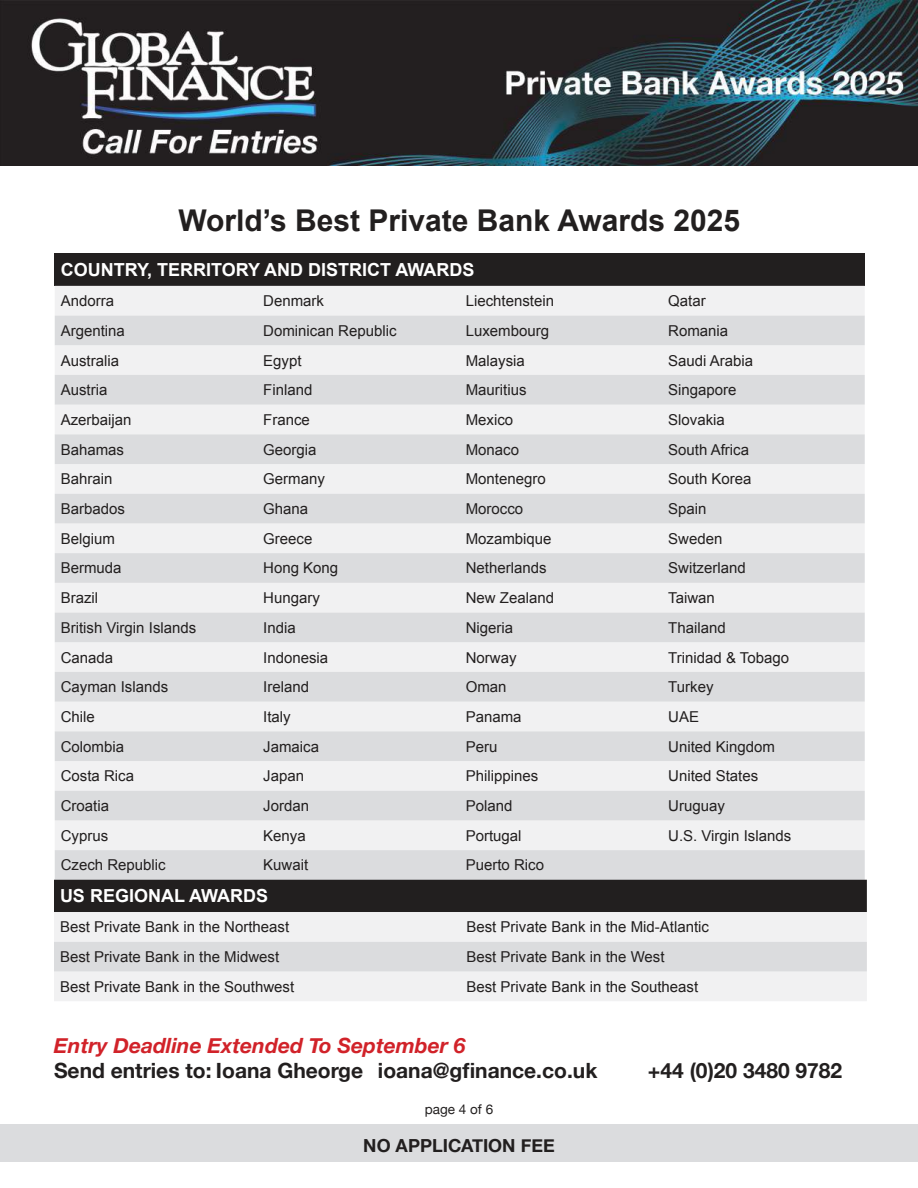
<style>
.page{position:relative;width:918px;height:1188px;background:#fff}
.page>*{position:absolute;margin:0;border:0;box-sizing:border-box;transform-origin:0 0}
.t1{font:700 30px "Arial";color:#221f1f}
.t2{font:700 21px "Helvetica Neue";color:#221f1f}
.t3{font:italic 700 21px "Helvetica Neue";color:#d12229}
.t4{font:700 18px "Arial";color:#fff}
.t5{font:700 18px "Helvetica Neue";color:#221f1f}
.t6{font:15px "Arial";color:#221f1f}
.t7{font:13.5px "Helvetica Neue";color:#221f1f}
</style>
<div class="page">
<div style="left:55px;top:253px;width:810px;height:33px;background:#221f1f"></div>
<div style="left:55px;top:286px;width:810px;height:30px;background:#f1f1f2"></div>
<svg style="left:55px;top:316px;width:810px;height:564px;fill:#dbdcde"></svg>
<div style="left:54px;top:880px;width:813px;height:32px;background:#221f1f"></div>
<div style="left:54px;top:912px;width:813px;height:89px;background:#f1f1f2"></div>
<div style="left:54px;top:942px;width:813px;height:30px;background:#dbdcde"></div>
<div style="left:0;top:1124px;width:918px;height:38px;background:#dbdcde"></div>
<img style="left:0;top:0;width:918px;height:165px">
<h1 class="t1" style="left:178px;top:201px;width:563px">World’s Best Private Bank Awards 2025</h1>
<p class="t4" style="left:61px;top:258px;width:415px">COUNTRY, TERRITORY AND DISTRICT AWARDS</p>
<p class="t6" style="left:61px;top:294px;width:55px">Andorra</p>
<p class="t6" style="left:263px;top:294px;width:62px">Denmark</p>
<p class="t6" style="left:466px;top:294px;width:90px">Liechtenstein</p>
<p class="t6" style="left:668px;top:294px;width:39px">Qatar</p>
<p class="t6" style="left:61px;top:324px;width:66px">Argentina</p>
<p class="t6" style="left:263px;top:324px;width:135px">Dominican Republic</p>
<p class="t6" style="left:466px;top:324px;width:85px">Luxembourg</p>
<p class="t6" style="left:668px;top:324px;width:62px">Romania</p>
<p class="t6" style="left:61px;top:354px;width:60px">Australia</p>
<p class="t6" style="left:263px;top:354px;width:40px">Egypt</p>
<p class="t6" style="left:466px;top:354px;width:61px">Malaysia</p>
<p class="t6" style="left:668px;top:354px;width:87px">Saudi Arabia</p>
<p class="t6" style="left:61px;top:384px;width:48px">Austria</p>
<p class="t6" style="left:263px;top:384px;width:51px">Finland</p>
<p class="t6" style="left:466px;top:384px;width:62px">Mauritius</p>
<p class="t6" style="left:668px;top:384px;width:70px">Singapore</p>
<p class="t6" style="left:61px;top:413px;width:72px">Azerbaijan</p>
<p class="t6" style="left:263px;top:413px;width:48px">France</p>
<p class="t6" style="left:466px;top:413px;width:49px">Mexico</p>
<p class="t6" style="left:668px;top:413px;width:58px">Slovakia</p>
<p class="t6" style="left:61px;top:443px;width:65px">Bahamas</p>
<p class="t6" style="left:263px;top:443px;width:55px">Georgia</p>
<p class="t6" style="left:466px;top:443px;width:55px">Monaco</p>
<p class="t6" style="left:668px;top:443px;width:82px">South Africa</p>
<p class="t6" style="left:61px;top:473px;width:53px">Bahrain</p>
<p class="t6" style="left:263px;top:473px;width:63px">Germany</p>
<p class="t6" style="left:466px;top:473px;width:82px">Montenegro</p>
<p class="t6" style="left:668px;top:473px;width:85px">South Korea</p>
<p class="t6" style="left:61px;top:502px;width:66px">Barbados</p>
<p class="t6" style="left:263px;top:502px;width:47px">Ghana</p>
<p class="t6" style="left:466px;top:502px;width:59px">Morocco</p>
<p class="t6" style="left:668px;top:502px;width:40px">Spain</p>
<p class="t6" style="left:61px;top:532px;width:56px">Belgium</p>
<p class="t6" style="left:263px;top:532px;width:51px">Greece</p>
<p class="t6" style="left:466px;top:532px;width:87px">Mozambique</p>
<p class="t6" style="left:668px;top:532px;width:56px">Sweden</p>
<p class="t6" style="left:61px;top:562px;width:62px">Bermuda</p>
<p class="t6" style="left:263px;top:562px;width:77px">Hong Kong</p>
<p class="t6" style="left:466px;top:562px;width:82px">Netherlands</p>
<p class="t6" style="left:668px;top:562px;width:79px">Switzerland</p>
<p class="t6" style="left:61px;top:591px;width:39px">Brazil</p>
<p class="t6" style="left:263px;top:591px;width:58px">Hungary</p>
<p class="t6" style="left:466px;top:591px;width:90px">New Zealand</p>
<p class="t6" style="left:668px;top:591px;width:48px">Taiwan</p>
<p class="t6" style="left:61px;top:621px;width:137px">British Virgin Islands</p>
<p class="t6" style="left:263px;top:621px;width:34px">India</p>
<p class="t6" style="left:466px;top:621px;width:49px">Nigeria</p>
<p class="t6" style="left:668px;top:621px;width:59px">Thailand</p>
<p class="t6" style="left:61px;top:651px;width:54px">Canada</p>
<p class="t6" style="left:263px;top:651px;width:67px">Indonesia</p>
<p class="t6" style="left:466px;top:651px;width:52px">Norway</p>
<p class="t6" style="left:668px;top:651px;width:122px">Trinidad &amp; Tobago</p>
<p class="t6" style="left:61px;top:681px;width:109px">Cayman Islands</p>
<p class="t6" style="left:263px;top:681px;width:47px">Ireland</p>
<p class="t6" style="left:466px;top:681px;width:42px">Oman</p>
<p class="t6" style="left:668px;top:681px;width:47px">Turkey</p>
<p class="t6" style="left:61px;top:710px;width:36px">Chile</p>
<p class="t6" style="left:263px;top:710px;width:29px">Italy</p>
<p class="t6" style="left:466px;top:710px;width:57px">Panama</p>
<p class="t6" style="left:668px;top:710px;width:32px">UAE</p>
<p class="t6" style="left:61px;top:740px;width:65px">Colombia</p>
<p class="t6" style="left:263px;top:740px;width:57px">Jamaica</p>
<p class="t6" style="left:466px;top:740px;width:33px">Peru</p>
<p class="t6" style="left:668px;top:740px;width:108px">United Kingdom</p>
<p class="t6" style="left:61px;top:770px;width:75px">Costa Rica</p>
<p class="t6" style="left:263px;top:770px;width:42px">Japan</p>
<p class="t6" style="left:466px;top:770px;width:74px">Philippines</p>
<p class="t6" style="left:668px;top:770px;width:92px">United States</p>
<p class="t6" style="left:61px;top:799px;width:50px">Croatia</p>
<p class="t6" style="left:263px;top:799px;width:47px">Jordan</p>
<p class="t6" style="left:466px;top:799px;width:48px">Poland</p>
<p class="t6" style="left:668px;top:799px;width:58px">Uruguay</p>
<p class="t6" style="left:61px;top:829px;width:49px">Cyprus</p>
<p class="t6" style="left:263px;top:829px;width:44px">Kenya</p>
<p class="t6" style="left:466px;top:829px;width:57px">Portugal</p>
<p class="t6" style="left:668px;top:829px;width:125px">U.S. Virgin Islands</p>
<p class="t6" style="left:61px;top:859px;width:107px">Czech Republic</p>
<p class="t6" style="left:263px;top:859px;width:47px">Kuwait</p>
<p class="t6" style="left:466px;top:859px;width:80px">Puerto Rico</p>
<p class="t4" style="left:60px;top:884px;width:210px">US REGIONAL AWARDS</p>
<p class="t6" style="left:60px;top:921px;width:231px">Best Private Bank in the Northeast</p>
<p class="t6" style="left:466px;top:921px;width:244px">Best Private Bank in the Mid-Atlantic</p>
<p class="t6" style="left:60px;top:950px;width:221px">Best Private Bank in the Midwest</p>
<p class="t6" style="left:466px;top:950px;width:200px">Best Private Bank in the West</p>
<p class="t6" style="left:60px;top:980px;width:236px">Best Private Bank in the Southwest</p>
<p class="t6" style="left:466px;top:980px;width:233px">Best Private Bank in the Southeast</p>
<h2 class="t3" style="left:54px;top:1037px;width:413px">Entry Deadline Extended To September 6</h2>
<h2 class="t2" style="left:54px;top:1054px;width:545px">Send entries to: Ioana Gheorge ioana@gfinance.co.uk</h2>
<h2 class="t2" style="left:648px;top:1054px;width:196px">+44 (0)20 3480 9782</h2>
<p class="t7" style="left:425px;top:1100px;width:70px">page 4 of 6</p>
<p class="t5" style="left:363px;top:1135px;width:193px">NO APPLICATION FEE</p>
</div>
